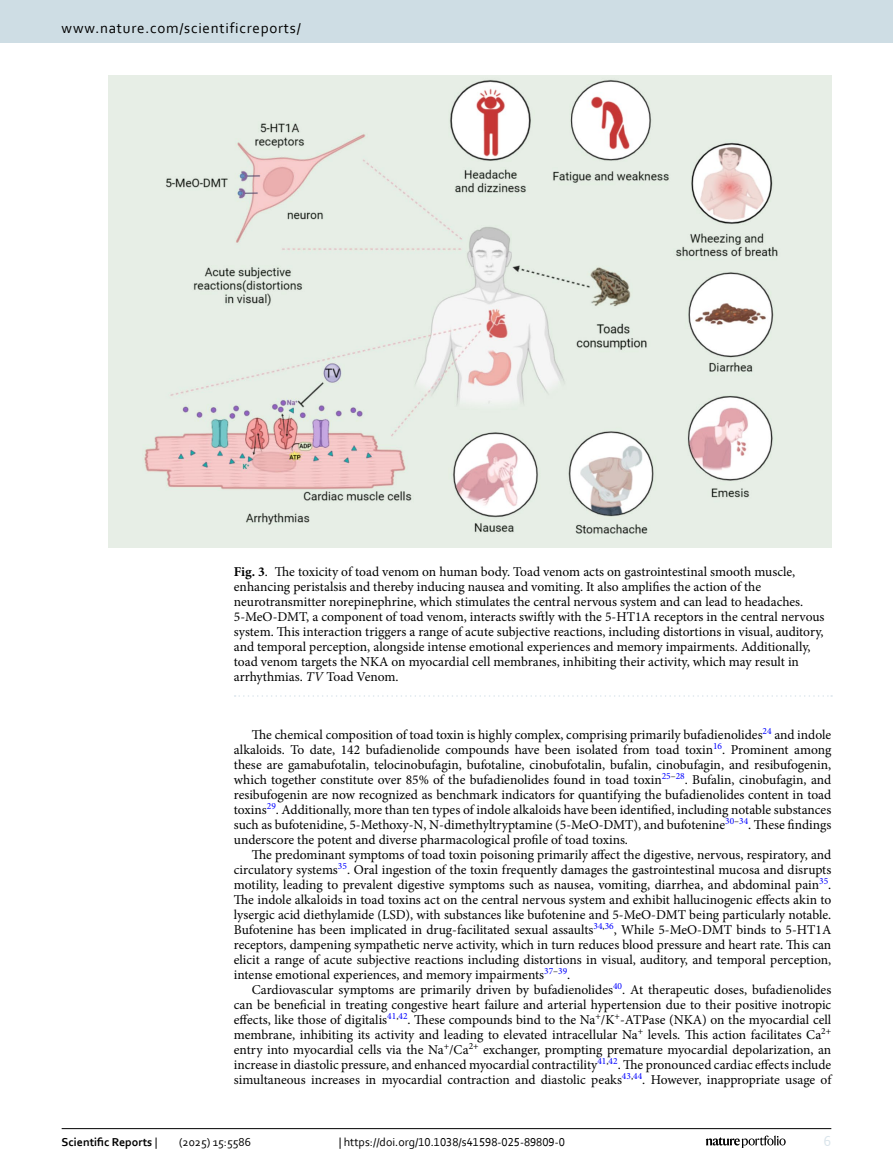
<style>
.page{position:relative;width:893px;height:1174px;background:#fff}
.page>*{position:absolute;margin:0;border:0;box-sizing:border-box;transform-origin:0 0}
.t1{font:15px "Corbel";letter-spacing:.05em;color:#000}
.t2{font:15px "Corbel";color:#d9e4eb}
.Body_Text_Indent{font:13.5px/15px "Minion Pro";letter-spacing:-.005em;color:#000;text-align:justify}
.Figure_Caption{font:13.5px/15px "Minion Pro";color:#000}
.t3{font:12px "Corbel";color:#000}
.t4{font:700 12px "Corbel";color:#000}
.s1{font-weight:700}
.s2{font-style:italic}
.s3{font-weight:400}
</style>
<div class="page">
<img style="left:108px;top:76px;width:723px;height:472px">
<svg style="left:235px;top:695px;width:597px;height:1px"></svg>
<hr style="left:62px;top:1128px;width:769px;height:1px;background:#000">
<svg style="left:706px;top:1135px;width:80px;height:12px"></svg>
<div style="left:0;top:0;width:893px;height:43px;background:#cedde4"></div>
<p class="t1" style="left:62px;top:18px;width:241px">www.nature.com/scientificreports/</p>
<p class="Figure_Caption" style="left:234px;top:564px;width:592px"><span class="s1">Fig. 3</span>. The toxicity of toad venom on human body. Toad venom acts on gastrointestinal smooth muscle, enhancing peristalsis and thereby inducing nausea and vomiting. It also amplifies the action of the neurotransmitter norepinephrine, which stimulates the central nervous system and can lead to headaches.<br>5-MeO-DMT, a component of toad venom, interacts swiftly with the 5-HT1A receptors in the central nervous system. This interaction triggers a range of acute subjective reactions, including distortions in visual, auditory, and temporal perception, alongside intense emotional experiences and memory impairments. Additionally, toad venom targets the NKA on myocardial cell membranes, inhibiting their activity, which may result in arrhythmias. <span class="s2">TV</span> Toad Venom.</p>
<p class="Body_Text_Indent" style="left:234px;top:727px;width:599px;text-indent:18px">The chemical composition of toad toxin is highly complex, comprising primarily bufadienolides<sup>24</sup> and indole alkaloids. To date, 142 bufadienolide compounds have been isolated from toad toxin<sup>16</sup>. Prominent among these are gamabufotalin, telocinobufagin, bufotaline, cinobufotalin, bufalin, cinobufagin, and resibufogenin, which together constitute over 85% of the bufadienolides found in toad toxin<sup>25</sup><sup>–</sup><sup>28</sup>. Bufalin, cinobufagin, and resibufogenin are now recognized as benchmark indicators for quantifying the bufadienolides content in toad toxins<sup>29</sup>. Additionally, more than ten types of indole alkaloids have been identified, including notable substances such as bufotenidine, 5-Methoxy-N, N-dimethyltryptamine (5-MeO-DMT), and bufotenine<sup>30</sup><sup>–</sup><sup>34</sup>. These findings underscore the potent and diverse pharmacological profile of toad toxins.</p>
<p class="Body_Text_Indent" style="left:234px;top:847px;width:599px;text-indent:18px">The predominant symptoms of toad toxin poisoning primarily affect the digestive, nervous, respiratory, and circulatory systems<sup>35</sup>. Oral ingestion of the toxin frequently damages the gastrointestinal mucosa and disrupts motility, leading to prevalent digestive symptoms such as nausea, vomiting, diarrhea, and abdominal pain<sup>35</sup>.<br>The indole alkaloids in toad toxins act on the central nervous system and exhibit hallucinogenic effects akin to lysergic acid diethylamide (LSD), with substances like bufotenine and 5-MeO-DMT being particularly notable.<br>Bufotenine has been implicated in drug-facilitated sexual assaults<sup>34</sup><sup>,</sup><sup>36</sup>, While 5-MeO-DMT binds to 5-HT1A receptors, dampening sympathetic nerve activity, which in turn reduces blood pressure and heart rate. This can elicit a range of acute subjective reactions including distortions in visual, auditory, and temporal perception, intense emotional experiences, and memory impairments<sup>37</sup><sup>–</sup><sup>39</sup>.</p>
<p class="Body_Text_Indent" style="left:234px;top:982px;width:599px;text-indent:18px">Cardiovascular symptoms are primarily driven by bufadienolides<sup>40</sup>. At therapeutic doses, bufadienolides can be beneficial in treating congestive heart failure and arterial hypertension due to their positive inotropic effects, like those of digitalis<sup>41</sup><sup>,</sup><sup>42</sup>. These compounds bind to the Na<sup>+</sup>/K<sup>+</sup>-ATPase (NKA) on the myocardial cell membrane, inhibiting its activity and leading to elevated intracellular Na<sup>+</sup> levels. This action facilitates Ca<sup>2+ </sup>entry into myocardial cells via the Na<sup>+</sup>/Ca<sup>2+</sup> exchanger, prompting premature myocardial depolarization, an increase in diastolic pressure, and enhanced myocardial contractility<sup>41</sup><sup>,</sup><sup>42</sup>. The pronounced cardiac effects include simultaneous increases in myocardial contraction and diastolic peaks<sup>43</sup><sup>,</sup><sup>44</sup>. However, inappropriate usage of</p>
<p class="t4" style="left:62px;top:1134px;width:97px">Scientific Reports <span class="s3">|</span></p>
<p class="t3" style="left:179px;top:1134px;width:74px">(2025) 15:5586</p>
<p class="t3" style="left:339px;top:1134px;width:228px">| https://doi.org/10.1038/s41598-025-89809-0</p>
<p class="t2" style="left:824px;top:1132px;width:9px">6</p>
</div>
